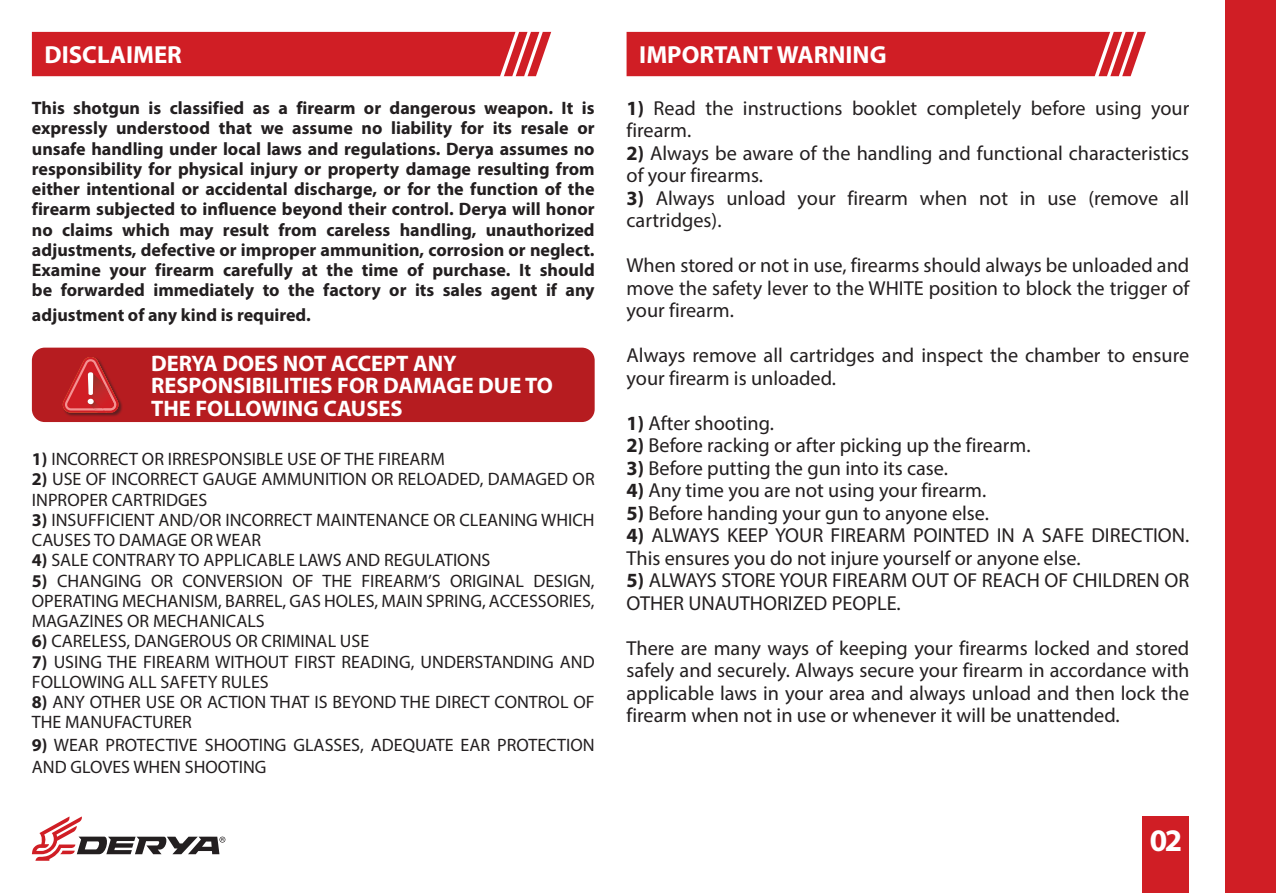
<style>
.page{position:relative;width:1276px;height:893px;background:#fff}
.page>*{position:absolute;margin:0;border:0;box-sizing:border-box;transform-origin:0 0}
.t1{font:700 31.5px "Myriad Pro";color:#fff}
.t2{font:700 24.75px "Myriad Pro";color:#fff}
.t3{font:700 22.5px/22.5px "Myriad Pro";color:#fff}
.t4{font:20.25px/22.5px "Myriad Pro";color:#231f20}
.t5{font:18px/20.2px "Myriad Pro";color:#231f20}
.t6{font:700 18px/20.2px "Myriad Pro";color:#231f20;text-align:justify}
.s1{font-weight:700}
</style>
<div class="page">
<div style="left:1225px;top:0;width:51px;height:893px;background:#d01e25"></div>
<div style="left:1142px;top:816px;width:47px;height:77px;background:#d01e25"></div>
<svg style="left:32px;top:816px;width:193px;height:45px"></svg>
<div style="left:32px;top:32px;width:519px;height:44px;background:#d01e25"></div>
<div style="left:626px;top:32px;width:520px;height:44px;background:#d01e25"></div>
<div style="left:32px;top:348px;width:562px;height:74px;background:#b61c20;border-radius:13px"></div>
<div style="left:62px;top:357px;width:61px;height:60px;background:#231f20;opacity:.6"></div>
<svg style="left:62px;top:357px;width:58px;height:56px"></svg>
<p class="t2" style="left:45px;top:39px;width:139px">DISCLAIMER</p>
<p class="t2" style="left:639px;top:39px;width:249px">IMPORTANT WARNING</p>
<p class="t6" style="left:32px;top:97px;width:564px">This shotgun is classified as a firearm or dangerous weapon. It is expressly understood that we assume no liability for its resale or unsafe handling under local laws and regulations. Derya assumes no responsibility for physical injury or property damage resulting from either intentional or accidental discharge, or for the function of the firearm subjected to influence beyond their control. Derya will honor no claims which may result from careless handling, unauthorized adjustments, defective or improper ammunition, corrosion or neglect.<br>Examine your firearm carefully at the time of purchase. It should be forwarded immediately to the factory or its sales agent if any</p>
<p class="t6" style="left:32px;top:304px;width:280px">adjustment of any kind is required.</p>
<p class="t3" style="left:151px;top:351px;width:403px">DERYA DOES NOT ACCEPT ANY<br>RESPONSIBILITIES FOR DAMAGE DUE TO<br>THE FOLLOWING CAUSES</p>
<p class="t5" style="left:32px;top:449px;width:414px"><span class="s1">1)</span> INCORRECT OR IRRESPONSIBLE USE OF THE FIREARM</p>
<p class="t5" style="left:32px;top:469px;width:564px"><span class="s1">2)</span> USE OF INCORRECT GAUGE AMMUNITION OR RELOADED, DAMAGED OR<br>INPROPER CARTRIDGES</p>
<p class="t5" style="left:32px;top:509px;width:564px"><span class="s1">3)</span> INSUFFICIENT AND/OR INCORRECT MAINTENANCE OR CLEANING WHICH<br>CAUSES TO DAMAGE OR WEAR</p>
<p class="t5" style="left:32px;top:550px;width:460px"><span class="s1">4)</span> SALE CONTRARY TO APPLICABLE LAWS AND REGULATIONS</p>
<p class="t5" style="left:32px;top:570px;width:564px;text-align:justify"><span class="s1">5)</span> CHANGING OR CONVERSION OF THE FIREARM’S ORIGINAL DESIGN, OPERATING MECHANISM, BARREL, GAS HOLES, MAIN SPRING, ACCESSORIES, MAGAZINES OR MECHANICALS</p>
<p class="t5" style="left:32px;top:631px;width:339px"><span class="s1">6)</span> CARELESS, DANGEROUS OR CRIMINAL USE</p>
<p class="t5" style="left:32px;top:651px;width:564px"><span class="s1">7)</span> USING THE FIREARM WITHOUT FIRST READING, UNDERSTANDING AND<br>FOLLOWING ALL SAFETY RULES</p>
<p class="t5" style="left:32px;top:692px;width:564px"><span class="s1">8)</span> ANY OTHER USE OR ACTION THAT IS BEYOND THE DIRECT CONTROL OF<br>THE MANUFACTURER</p>
<p class="t5" style="left:32px;top:733px;width:564px;line-height:22.5px"><span class="s1">9)</span> WEAR PROTECTIVE SHOOTING GLASSES, ADEQUATE EAR PROTECTION<br>AND GLOVES WHEN SHOOTING</p>
<p class="t4" style="left:626px;top:96px;width:564px"><span class="s1">1)</span> Read the instructions booklet completely before using your firearm.</p>
<p class="t4" style="left:626px;top:141px;width:564px"><span class="s1">2)</span> Always be aware of the handling and functional characteristics of your firearms.</p>
<p class="t4" style="left:626px;top:186px;width:564px"><span class="s1">3)</span> Always unload your firearm when not in use (remove all cartridges).</p>
<p class="t4" style="left:626px;top:254px;width:564px;text-align:justify">When stored or not in use, firearms should always be unloaded and move the safety lever to the WHITE position to block the trigger of your firearm.</p>
<p class="t4" style="left:626px;top:344px;width:564px">Always remove all cartridges and inspect the chamber to ensure your firearm is unloaded.</p>
<p class="t4" style="left:626px;top:411px;width:149px"><span class="s1">1)</span> After shooting.</p>
<p class="t4" style="left:626px;top:434px;width:405px"><span class="s1">2)</span> Before racking or after picking up the firearm.</p>
<p class="t4" style="left:626px;top:456px;width:323px"><span class="s1">3)</span> Before putting the gun into its case.</p>
<p class="t4" style="left:626px;top:479px;width:361px"><span class="s1">4)</span> Any time you are not using your firearm.</p>
<p class="t4" style="left:626px;top:501px;width:364px"><span class="s1">5)</span> Before handing your gun to anyone else.</p>
<p class="t4" style="left:626px;top:524px;width:564px"><span class="s1">4)</span> ALWAYS KEEP YOUR FIREARM POINTED IN A SAFE DIRECTION.<br>This ensures you do not injure yourself or anyone else.</p>
<p class="t4" style="left:626px;top:569px;width:564px"><span class="s1">5)</span> ALWAYS STORE YOUR FIREARM OUT OF REACH OF CHILDREN OR<br>OTHER UNAUTHORIZED PEOPLE.</p>
<p class="t4" style="left:626px;top:636px;width:564px;text-align:justify">There are many ways of keeping your firearms locked and stored safely and securely. Always secure your firearm in accordance with applicable laws in your area and always unload and then lock the firearm when not in use or whenever it will be unattended.</p>
<h1 class="t1" style="left:1149px;top:819px;width:34px">02</h1>
</div>
